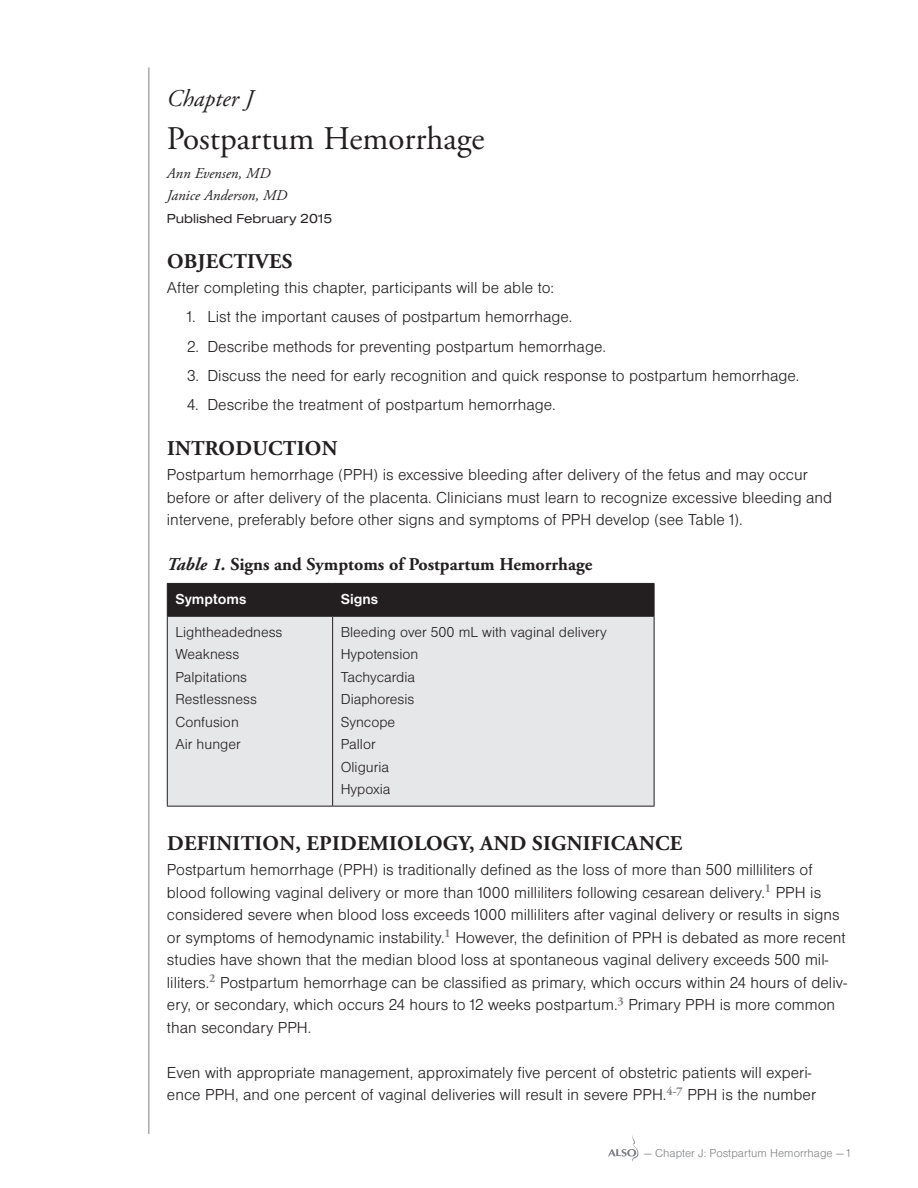
<style>
.page{position:relative;width:918px;height:1188px;background:#fff}
.page>*{position:absolute;margin:0;border:0;box-sizing:border-box;transform-origin:0 0}
.t1{font:33px "Adobe Garamond Pro";color:#231f20}
.t2{font:italic 24px "Adobe Garamond Pro";color:#231f20}
.t3{font:700 21px "Adobe Garamond Pro";letter-spacing:.015em;color:#231f20}
.t4{font:700 18px "Adobe Garamond Pro";color:#231f20}
.t5{font:16.5px/22.5px "Nimbus San D Ligh";color:#231f20}
.t6{font:15px/22.5px "Nimbus San D Ligh";color:#231f20}
.t7{font:italic 15px/22.5px "Adobe Garamond Pro";color:#231f20}
.t8{font:700 15px "Nimbus San D";color:#fff}
.t9{font:13.5px "Nimbus San D Regu Exte";color:#231f20}
.t10{font:12px "Nimbus San D Ligh";color:#808285}
.s1{font-style:italic}
</style>
<div class="page">
<hr style="left:148px;top:68px;width:1px;height:1066px;background:#808285">
<img style="left:609px;top:1136px;width:30px;height:25px">
<div style="left:168px;top:584px;width:486px;height:32px;background:#231f20"></div>
<div style="left:168px;top:617px;width:486px;height:189px;background:#e6e7e9"></div>
<hr style="left:167px;top:583px;width:166px;height:1px;background:#231f20">
<hr style="left:167px;top:584px;width:1px;height:32px;background:#231f20">
<hr style="left:333px;top:583px;width:321px;height:1px;background:#231f20">
<hr style="left:332px;top:584px;width:1px;height:32px;background:#231f20">
<hr style="left:654px;top:584px;width:1px;height:32px;background:#231f20">
<hr style="left:167px;top:616px;width:166px;height:1px;background:#231f20">
<hr style="left:167px;top:617px;width:1px;height:189px;background:#231f20">
<hr style="left:333px;top:616px;width:321px;height:1px;background:#231f20">
<hr style="left:332px;top:617px;width:1px;height:189px;background:#231f20">
<hr style="left:654px;top:617px;width:1px;height:189px;background:#231f20">
<hr style="left:167px;top:806px;width:166px;height:1px;background:#231f20">
<hr style="left:333px;top:806px;width:321px;height:1px;background:#231f20">
<h2 class="t2" style="left:167px;top:84px;width:88px">Chapter J</h2>
<h1 class="t1" style="left:167px;top:118px;width:319px">Postpartum Hemorrhage</h1>
<p class="t7" style="left:167px;top:162px;width:122px">Ann Evensen, MD<br>Janice Anderson, MD</p>
<p class="t9" style="left:167px;top:211px;width:167px">Published February 2015</p>
<p class="t3" style="left:167px;top:249px;width:127px">OBJECTIVES</p>
<p class="t5" style="left:167px;top:276px;width:389px">After completing this chapter, participants will be able to:</p>
<p class="t5" style="left:187px;top:305px;width:387px">1. List the important causes of postpartum hemorrhage.</p>
<p class="t5" style="left:187px;top:335px;width:420px">2. Describe methods for preventing postpartum hemorrhage.</p>
<p class="t5" style="left:187px;top:364px;width:614px">3. Discuss the need for early recognition and quick response to postpartum hemorrhage.</p>
<p class="t5" style="left:187px;top:393px;width:370px">4. Describe the treatment of postpartum hemorrhage.</p>
<p class="t3" style="left:167px;top:436px;width:172px">INTRODUCTION</p>
<p class="t5" style="left:167px;top:463px;width:667px">Postpartum hemorrhage (PPH) is excessive bleeding after delivery of the fetus and may occur before or after delivery of the placenta. Clinicians must learn to recognize excessive bleeding and intervene, preferably before other signs and symptoms of PPH develop (see Table 1).</p>
<p class="t4" style="left:167px;top:554px;width:427px"><span class="s1">Table 1.</span> Signs and Symptoms of Postpartum Hemorrhage</p>
<p class="t8" style="left:175px;top:590px;width:73px">Symptoms</p>
<p class="t8" style="left:341px;top:590px;width:39px">Signs</p>
<p class="t6" style="left:175px;top:620px;width:109px">Lightheadedness<br>Weakness<br>Palpitations<br>Restlessness<br>Confusion<br>Air hunger</p>
<p class="t6" style="left:341px;top:620px;width:268px">Bleeding over 500 mL with vaginal delivery<br>Hypotension<br>Tachycardia<br>Diaphoresis<br>Syncope<br>Pallor<br>Oliguria<br>Hypoxia</p>
<p class="t3" style="left:167px;top:831px;width:517px">DEFINITION, EPIDEMIOLOGY, AND SIGNIFICANCE</p>
<p class="t5" style="left:167px;top:858px;width:682px">Postpartum hemorrhage (PPH) is traditionally defined as the loss of more than 500 milliliters of blood following vaginal delivery or more than 1000 milliliters following cesarean delivery.<sup>1</sup> PPH is considered severe when blood loss exceeds 1000 milliliters after vaginal delivery or results in signs or symptoms of hemodynamic instability.<sup>1</sup> However, the definition of PPH is debated as more recent studies have shown that the median blood loss at spontaneous vaginal delivery exceeds 500 mil&shy;liliters.<sup>2</sup> Postpartum hemorrhage can be classified as primary, which occurs within 24 hours of deliv&shy;ery, or secondary, which occurs 24 hours to 12 weeks postpartum.<sup>3</sup> Primary PPH is more common than secondary PPH.</p>
<p class="t5" style="left:167px;top:1061px;width:651px">Even with appropriate management, approximately five percent of obstetric patients will experi&shy;ence PPH, and one percent of vaginal deliveries will result in severe PPH.<sup>4-7</sup> PPH is the number</p>
<p class="t10" style="left:644px;top:1146px;width:208px">— Chapter J: Postpartum Hemorrhage — 1</p>
</div>
